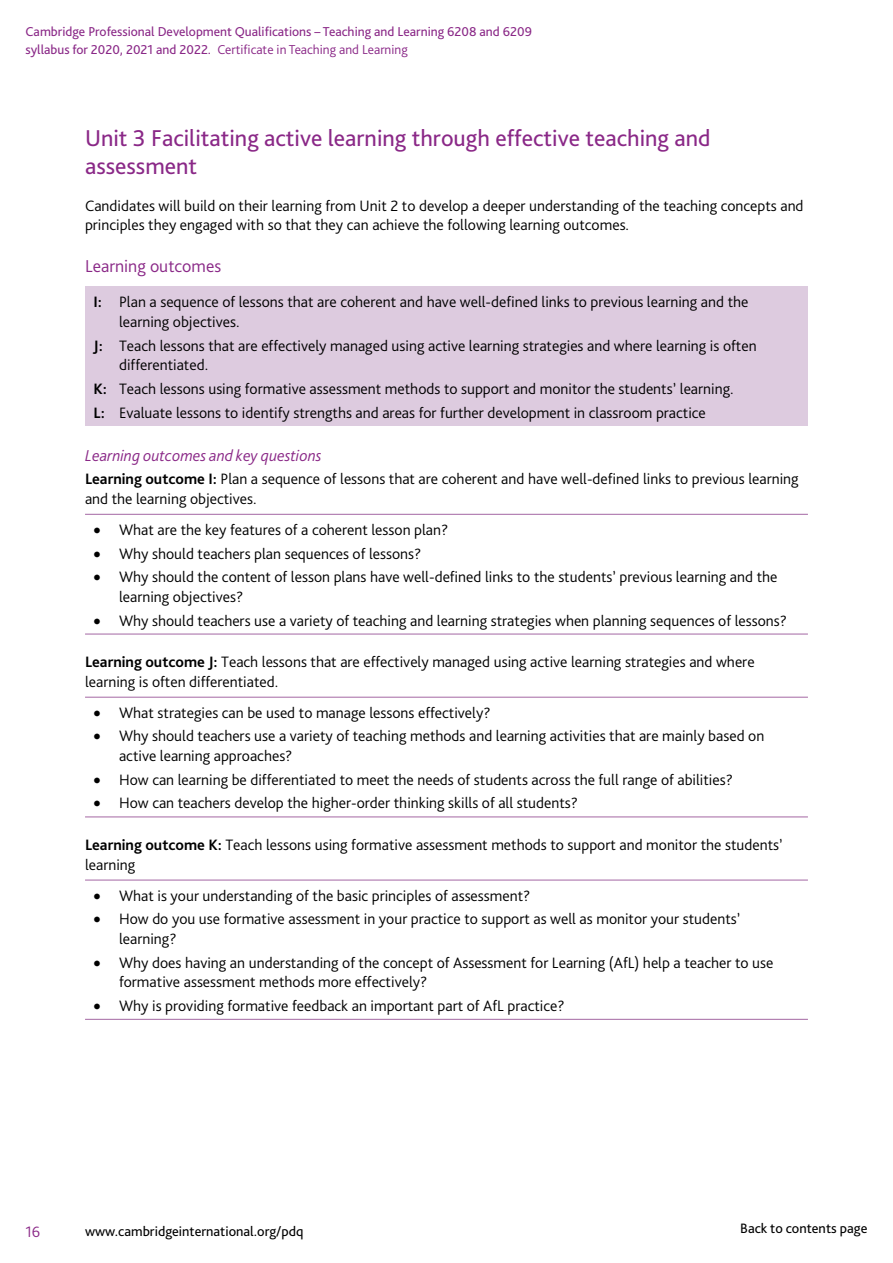
<style>
.page{position:relative;width:893px;height:1263px;background:#fff}
.page>*{position:absolute;margin:0;border:0;box-sizing:border-box;transform-origin:0 0}
.t1{font:24px/28.5px "Bliss Pro";color:#8a2887}
.t2{font:300 18px "Bliss Pro";color:#8a2887}
.t3{font:italic 300 16.5px "Bliss Pro";color:#8a2887}
.t4{font:300 15.75px/19.5px "Bliss Pro";color:#000}
.t5{font:300 15.75px "Bliss Pro";color:#8a2887}
.t6{font:14.25px "Bliss Pro";color:#000}
.t7{font:13.5px/18px "Bliss Pro";color:#8a2887}
.s1{font-weight:300}
.s2{font-weight:700}
</style>
<div class="page">
<div style="left:85px;top:287px;width:723px;height:139px;background:#ddcbdf"></div>
<hr style="left:85px;top:514px;width:723px;height:1px;background:#a467a3">
<hr style="left:85px;top:634px;width:723px;height:1px;background:#a467a3">
<hr style="left:85px;top:697px;width:723px;height:1px;background:#a467a3">
<hr style="left:85px;top:817px;width:723px;height:1px;background:#a467a3">
<hr style="left:85px;top:880px;width:723px;height:1px;background:#a467a3">
<hr style="left:85px;top:1019px;width:723px;height:1px;background:#a467a3">
<p class="t7" style="left:26px;top:22px;width:508px">Cambridge Professional Development Qualifications – Teaching and Learning 6208 and 6209 syllabus for 2020, 2021 and 2022. <span class="s1">Certificate in Teaching and Learning</span></p>
<h1 class="t1" style="left:85px;top:124px;width:627px">Unit 3 Facilitating active learning through effective teaching and assessment</h1>
<p class="t4" style="left:85px;top:196px;width:720px">Candidates will build on their learning from Unit 2 to develop a deeper understanding of the teaching concepts and principles they engaged with so that they can achieve the following learning outcomes.</p>
<p class="t2" style="left:85px;top:255px;width:138px">Learning outcomes</p>
<p class="t4" style="left:119px;top:292px;width:631px;text-indent:-26px"><span class="s2">I:</span> Plan a sequence of lessons that are coherent and have well-defined links to previous learning and the learning objectives.</p>
<p class="t4" style="left:119px;top:336px;width:639px;text-indent:-26px"><span class="s2">J:</span> Teach lessons that are effectively managed using active learning strategies and where learning is often differentiated.</p>
<p class="t4" style="left:94px;top:377px;width:642px;line-height:23.7px"><span class="s2">K:</span> Teach lessons using formative assessment methods to support and monitor the students’ learning.<br><span class="s2">L:</span> Evaluate lessons to identify strengths and areas for further development in classroom practice</p>
<p class="t3" style="left:85px;top:445px;width:238px">Learning outcomes and key questions</p>
<p class="t4" style="left:85px;top:469px;width:715px"><span class="s2">Learning outcome I:</span> Plan a sequence of lessons that are coherent and have well-defined links to previous learning and the learning objectives.</p>
<p class="t4" style="left:94px;top:520px;width:356px">• What are the key features of a coherent lesson plan?</p>
<p class="t4" style="left:94px;top:543px;width:329px">• Why should teachers plan sequences of lessons?</p>
<p class="t4" style="left:119px;top:567px;width:660px;text-indent:-26px">• Why should the content of lesson plans have well-defined links to the students’ previous learning and the learning objectives?</p>
<p class="t4" style="left:94px;top:610px;width:695px">• Why should teachers use a variety of teaching and learning strategies when planning sequences of lessons?</p>
<p class="t4" style="left:85px;top:652px;width:671px"><span class="s2">Learning outcome J:</span> Teach lessons that are effectively managed using active learning strategies and where learning is often differentiated.</p>
<p class="t4" style="left:94px;top:703px;width:399px">• What strategies can be used to manage lessons effectively?</p>
<p class="t4" style="left:119px;top:726px;width:647px;text-indent:-26px">• Why should teachers use a variety of teaching methods and learning activities that are mainly based on active learning approaches?</p>
<p class="t4" style="left:94px;top:770px;width:641px">• How can learning be differentiated to meet the needs of students across the full range of abilities?</p>
<p class="t4" style="left:94px;top:793px;width:486px">• How can teachers develop the higher-order thinking skills of all students?</p>
<p class="t4" style="left:85px;top:835px;width:699px"><span class="s2">Learning outcome K:</span> Teach lessons using formative assessment methods to support and monitor the students’ learning</p>
<p class="t4" style="left:94px;top:885px;width:438px">• What is your understanding of the basic principles of assessment?</p>
<p class="t4" style="left:119px;top:909px;width:623px;text-indent:-26px">• How do you use formative assessment in your practice to support as well as monitor your students’ learning?</p>
<p class="t4" style="left:119px;top:952px;width:656px;text-indent:-26px">• Why does having an understanding of the concept of Assessment for Learning (AfL) help a teacher to use formative assessment methods more effectively?</p>
<p class="t4" style="left:94px;top:996px;width:472px">• Why is providing formative feedback an important part of AfL practice?</p>
<p class="t5" style="left:26px;top:1222px;width:16px">16</p>
<p class="t6" style="left:85px;top:1222px;width:220px">www.cambridgeinternational.org/pdq</p>
<p class="t6" style="left:740px;top:1219px;width:129px">Back to contents page</p>
</div>
